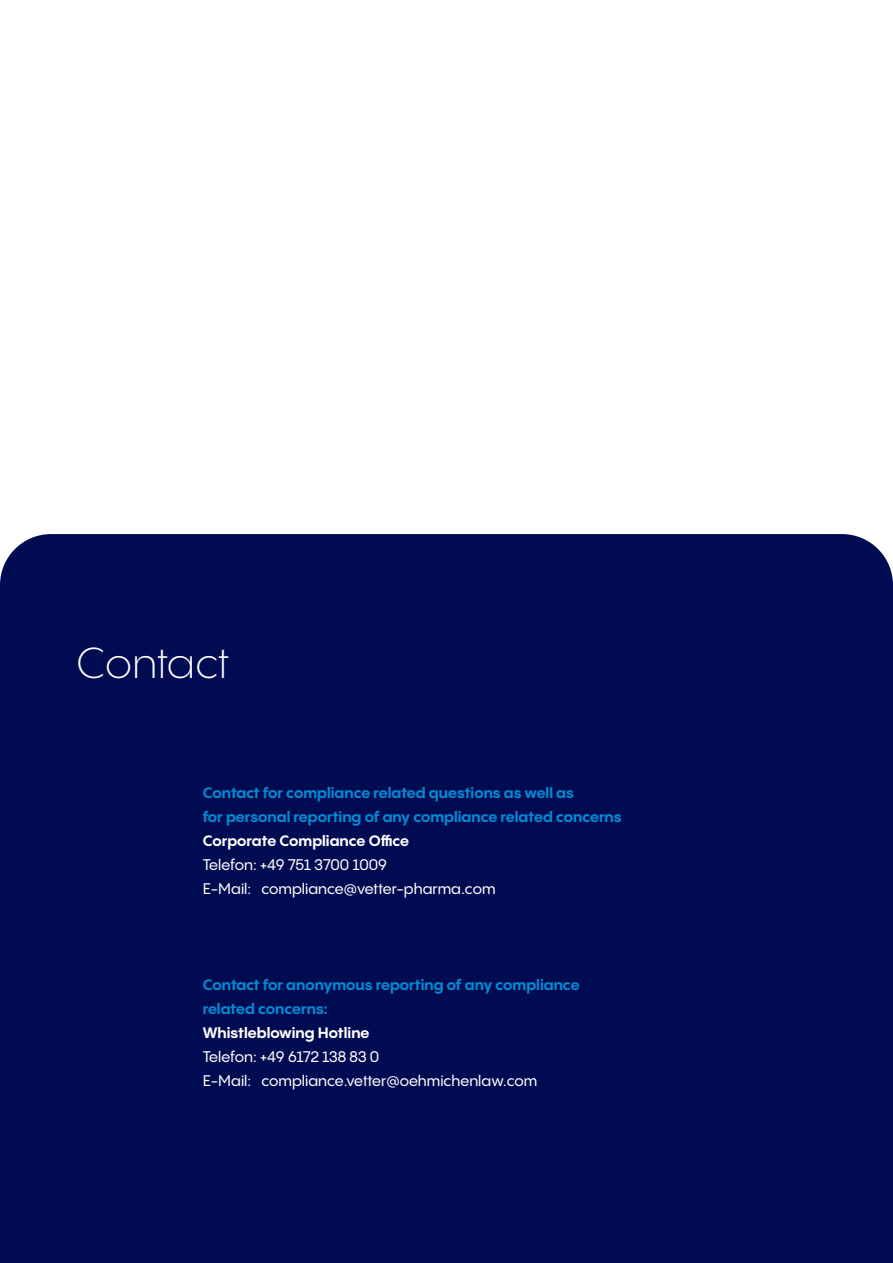
<style>
.page{position:relative;width:893px;height:1263px;background:#fff}
.page>*{position:absolute;margin:0;border:0;box-sizing:border-box;transform-origin:0 0}
.t1{font:300 43.5px "PP Pangram Sans";color:#fff}
.t2{font:700 15px/24px "PP Pangram Sans";color:#008cd6}
.t3{font:500 15px/24px "PP Pangram Sans";color:#fff}
.t4{font:700 15px "PP Pangram Sans";color:#fff}
</style>
<div class="page">
<div style="left:0;top:534px;width:893px;height:729px;background:#000b51"></div>
<h1 class="t1" style="left:77px;top:636px;width:154px">Contact</h1>
<p class="t2" style="left:203px;top:780px;width:420px">Contact for compliance related questions as well as<br>for personal reporting of any compliance related concerns</p>
<p class="t4" style="left:203px;top:831px;width:208px">Corporate Compliance Office</p>
<p class="t3" style="left:203px;top:853px;width:294px">Telefon: +49 751 3700 1009<br>E-Mail: compliance@vetter-pharma.com</p>
<p class="t2" style="left:203px;top:972px;width:378px">Contact for anonymous reporting of any compliance related concerns:</p>
<p class="t4" style="left:203px;top:1023px;width:168px">Whistleblowing Hotline</p>
<p class="t3" style="left:203px;top:1045px;width:336px">Telefon: +49 6172 138 83 0<br>E-Mail: compliance.vetter@oehmichenlaw.com</p>
</div>
